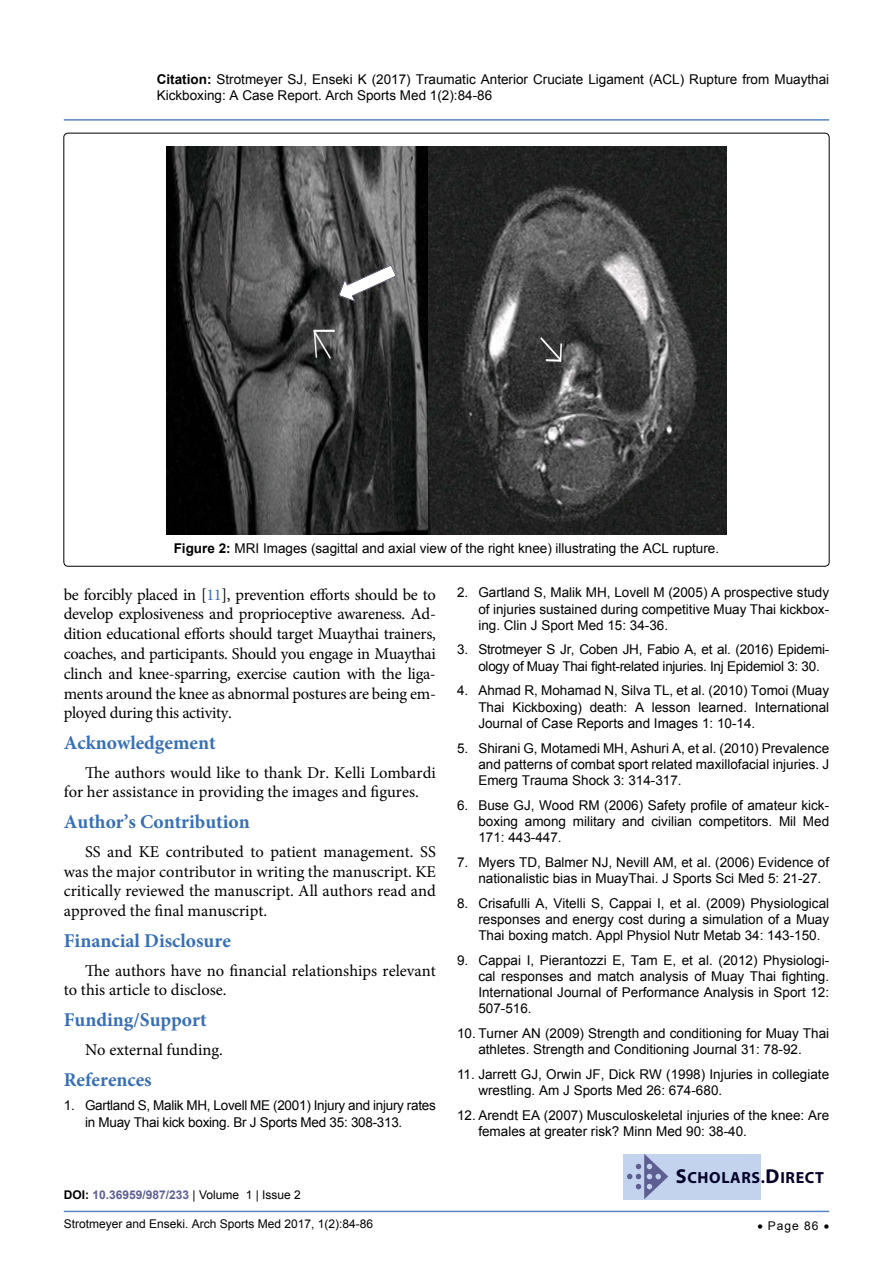
<style>
.page{position:relative;width:893px;height:1263px;background:#fff}
.page>*{position:absolute;margin:0;border:0;box-sizing:border-box;transform-origin:0 0}
.t1{font:700 19.5px "Minion Pro";color:#376fb7}
.t2{font:16.5px/19.8px "Minion Pro";color:#000;text-align:justify}
.t3{font:700 16.2px "Myriad Pro";letter-spacing:.04em;color:#050128}
.t4{font:13.5px/16.2px "Arial";color:#000;text-align:justify}
.t5{font:13.5px/16.2px "Arial";letter-spacing:-.02em;color:#000}
.t6{font:12px "Arial";color:#000}
.t7{font:700 12px "Arial";color:#5e5f93}
.s1{font-weight:700}
.s2{color:#376fb7}
.s3{color:#000}
.s4{font-weight:400;color:#000}
.s5{font-size:20.25px}
</style>
<div class="page">
<hr style="left:64px;top:1211px;width:765px;height:1px;background:#376fb7">
<hr style="left:64px;top:119px;width:765px;height:2px;background:#376fb7">
<img style="left:166px;top:147px;width:561px;height:387px">
<svg style="left:339px;top:265px;width:57px;height:37px"></svg>
<div style="left:623px;top:1154px;width:138px;height:45px;background:#c3d3ee"></div>
<svg style="left:627px;top:1154px;width:41px;height:45px"></svg>
<p class="t4" style="left:157px;top:71px;width:674px"><span class="s1">Citation:</span> Strotmeyer SJ, Enseki K (2017) Traumatic Anterior Cruciate Ligament (ACL) Rupture from Muaythai<br>Kickboxing: A Case Report. Arch Sports Med 1(2):84-86</p>
<p class="t4" style="left:174px;top:540px;width:547px"><span class="s1">Figure 2:</span> MRI Images (sagittal and axial view of the right knee) illustrating the ACL rupture.</p>
<p class="t2" style="left:64px;top:584px;width:374px">be forcibly placed in [<span class="s2">11</span>], prevention efforts should be to develop explosiveness and proprioceptive awareness. Ad&shy;dition educational efforts should target Muaythai trainers, coaches, and participants. Should you engage in Muaythai clinch and knee-sparring, exercise caution with the liga&shy;ments around the knee as abnormal postures are being em&shy;ployed during this activity.</p>
<h1 class="t1" style="left:64px;top:729px;width:153px">Acknowledgement</h1>
<p class="t2" style="left:64px;top:762px;width:373px;text-indent:21px">The authors would like to thank Dr. Kelli Lombardi for her assistance in providing the images and figures.</p>
<h1 class="t1" style="left:64px;top:808px;width:188px">Author’s Contribution</h1>
<p class="t2" style="left:64px;top:842px;width:374px;text-indent:21px">SS and KE contributed to patient management. SS was the major contributor in writing the manuscript. KE critically reviewed the manuscript. All authors read and approved the final manuscript.</p>
<h1 class="t1" style="left:64px;top:927px;width:169px">Financial Disclosure</h1>
<p class="t2" style="left:64px;top:960px;width:374px;text-indent:21px">The authors have no financial relationships relevant to this article to disclose.</p>
<h1 class="t1" style="left:64px;top:1006px;width:144px">Funding/Support</h1>
<p class="t2" style="left:85px;top:1039px;width:139px">No external funding.</p>
<h1 class="t1" style="left:64px;top:1066px;width:90px">References</h1>
<p class="t5" style="left:85px;top:1098px;width:352px;text-indent:-21px">1. Gartland S, Malik MH, Lovell ME (2001) Injury and injury rates in Muay Thai kick boxing. Br J Sports Med 35: 308-313.</p>
<p class="t7" style="left:64px;top:1187px;width:239px"><span class="s3">DOI:</span> 10.36959/987/233 <span class="s4">| Volume 1 | Issue 2</span></p>
<p class="t6" style="left:64px;top:1215px;width:311px">Strotmeyer and Enseki. Arch Sports Med 2017, 1(2):84-86</p>
<p class="t4" style="left:478px;top:585px;width:352px;text-indent:-21px">2. Gartland S, Malik MH, Lovell M (2005) A prospective study of injuries sustained during competitive Muay Thai kickbox&shy;ing. Clin J Sport Med 15: 34-36.</p>
<p class="t5" style="left:478px;top:642px;width:352px;text-indent:-21px">3. Strotmeyer S Jr, Coben JH, Fabio A, et al. (2016) Epidemi&shy;ology of Muay Thai fight-related injuries. Inj Epidemiol 3: 30.</p>
<p class="t4" style="left:478px;top:683px;width:352px;text-indent:-21px">4. Ahmad R, Mohamad N, Silva TL, et al. (2010) Tomoi (Muay Thai Kickboxing) death: A lesson learned. International Journal of Case Reports and Images 1: 10-14.</p>
<p class="t4" style="left:478px;top:740px;width:352px;text-indent:-21px">5. Shirani G, Motamedi MH, Ashuri A, et al. (2010) Prevalence and patterns of combat sport related maxillofacial injuries. J Emerg Trauma Shock 3: 314-317.</p>
<p class="t4" style="left:478px;top:797px;width:352px;text-indent:-21px">6. Buse GJ, Wood RM (2006) Safety profile of amateur kick&shy;boxing among military and civilian competitors. Mil Med 171: 443-447.</p>
<p class="t4" style="left:478px;top:854px;width:352px;text-indent:-21px">7. Myers TD, Balmer NJ, Nevill AM, et al. (2006) Evidence of nationalistic bias in MuayThai. J Sports Sci Med 5: 21-27.</p>
<p class="t4" style="left:478px;top:895px;width:352px;text-indent:-21px">8. Crisafulli A, Vitelli S, Cappai I, et al. (2009) Physiological responses and energy cost during a simulation of a Muay Thai boxing match. Appl Physiol Nutr Metab 34: 143-150.</p>
<p class="t4" style="left:478px;top:952px;width:352px;text-indent:-21px">9. Cappai I, Pierantozzi E, Tam E, et al. (2012) Physiologi&shy;cal responses and match analysis of Muay Thai fighting.<br>International Journal of Performance Analysis in Sport 12:<br>507-516.</p>
<p class="t4" style="left:457px;top:1025px;width:374px;text-align:center">10. Turner AN (2009) Strength and conditioning for Muay Thai athletes. Strength and Conditioning Journal 31: 78-92.</p>
<p class="t4" style="left:478px;top:1066px;width:352px;text-indent:-21px">11. Jarrett GJ, Orwin JF, Dick RW (1998) Injuries in collegiate wrestling. Am J Sports Med 26: 674-680.</p>
<p class="t4" style="left:478px;top:1107px;width:352px;text-indent:-21px">12. Arendt EA (2007) Musculoskeletal injuries of the knee: Are females at greater risk? Minn Med 90: 38-40.</p>
<p class="t3" style="left:676px;top:1167px;width:150px"><span class="s5">S</span>CHOLARS.<span class="s5">D</span>IRECT</p>
<p class="t6" style="left:757px;top:1218px;width:73px">• Page 86 •</p>
</div>
